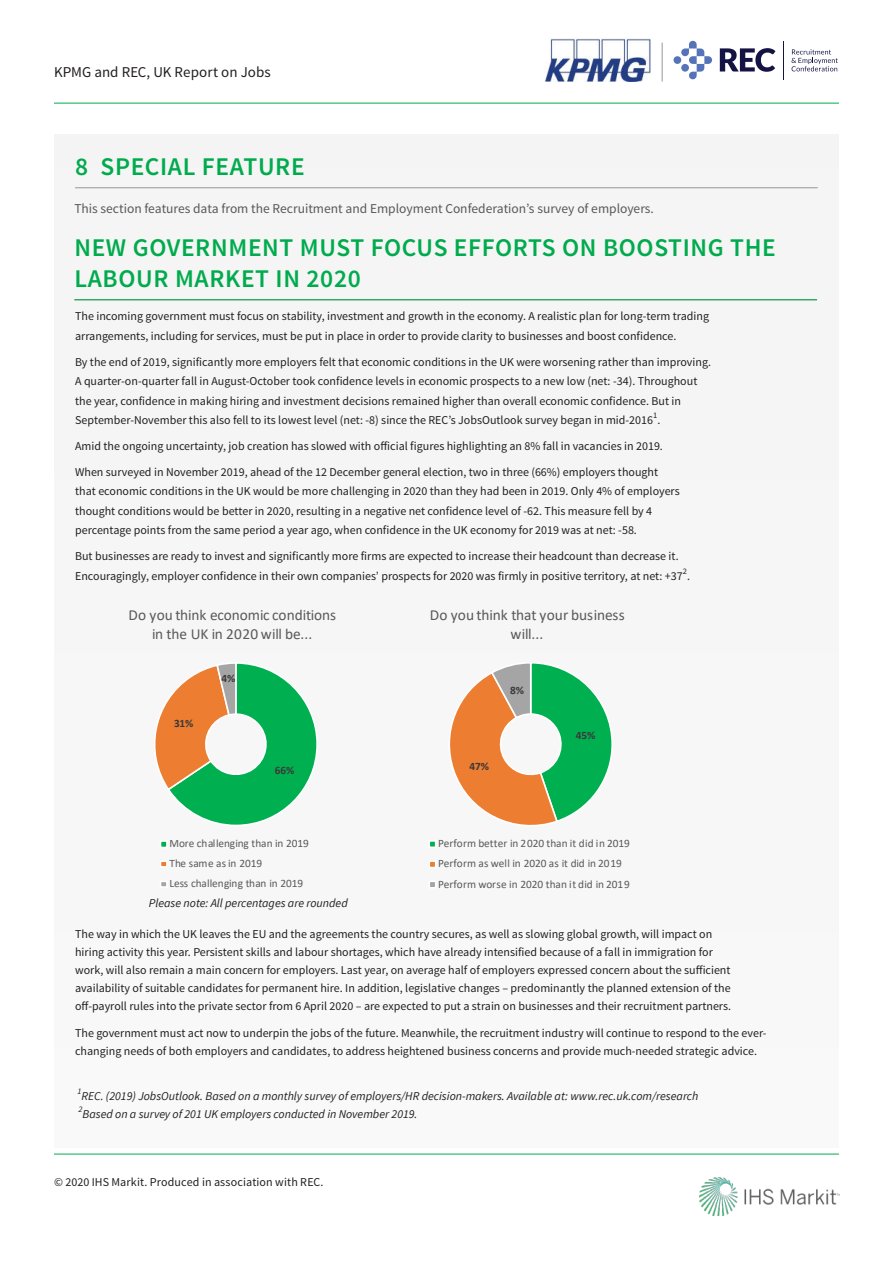
<style>
.page{position:relative;width:893px;height:1263px;background:#fff}
.page>*{position:absolute;margin:0;border:0;box-sizing:border-box;transform-origin:0 0}
.t1{font:600 25.5px/30.6px "Source Sans Pro";letter-spacing:.025em;color:#00ab4d}
.t2{font:15.3px/18.6px "Calibri";color:#595959;text-align:center}
.t3{font:15px "Source Sans Pro";letter-spacing:.005em;color:#231f20}
.t4{font:13.5px "Source Sans Pro";color:#57585a}
.t5{font:12px/19.5px "Source Sans Pro";color:#231f20}
.t6{font:italic 12px "Source Sans Pro";color:#231f20}
.t7{font:11.25px/20.1px "Calibri";letter-spacing:-.005em;color:#595959}
.t8{font:700 11.25px "Calibri";letter-spacing:-.005em;color:#3b3838}
.t9{font:8.4px "Source Sans Pro";color:#231f20}
.t10{font:italic 8.4px "Source Sans Pro";color:#231f20}
</style>
<div class="page">
<hr style="left:54px;top:103px;width:785px;height:1px;background:#00ab4d">
<img style="left:699px;top:1177px;width:141px;height:38px">
<hr style="left:54px;top:1154px;width:785px;height:1px;background:#00ab4d">
<img style="left:544px;top:38px;width:107px;height:44px">
<svg style="left:720px;top:48px;width:55px;height:24px"></svg>
<hr style="left:783px;top:41px;width:1px;height:38px;background:#141344">
<svg style="left:791px;top:49px;width:47px;height:22px"></svg>
<div style="left:673px;top:56px;width:8px;height:8px;background:#5573b8;border-radius:50%"></div>
<svg style="left:681px;top:41px;width:31px;height:38px"></svg>
<hr style="left:662px;top:43px;width:1px;height:39px;background:#939598">
<div style="left:54px;top:134px;width:785px;height:1013px;background:#f6f6f6"></div>
<hr style="left:75px;top:188px;width:743px;height:1px;background:#939598">
<hr style="left:74px;top:299px;width:743px;height:1px;background:#00ab4d">
<svg style="left:155px;top:663px;width:162px;height:162px"></svg>
<div style="left:160px;top:841px;width:7px;height:6px;background:#00b050"></div>
<div style="left:160px;top:840px;width:8px;height:8px;border:2px solid #fff"></div>
<div style="left:160px;top:861px;width:7px;height:6px;background:#ed7d31"></div>
<div style="left:160px;top:860px;width:8px;height:8px;border:2px solid #fff"></div>
<div style="left:160px;top:881px;width:7px;height:6px;background:#a5a5a5"></div>
<div style="left:160px;top:880px;width:8px;height:8px;border:2px solid #fff"></div>
<svg style="left:450px;top:663px;width:162px;height:162px"></svg>
<div style="left:429px;top:841px;width:7px;height:6px;background:#00b050"></div>
<div style="left:428px;top:840px;width:9px;height:8px;border:2px solid #fff"></div>
<div style="left:429px;top:861px;width:7px;height:6px;background:#ed7d31"></div>
<div style="left:428px;top:860px;width:9px;height:8px;border:2px solid #fff"></div>
<div style="left:429px;top:881px;width:7px;height:7px;background:#a5a5a5"></div>
<div style="left:428px;top:880px;width:9px;height:8px;border:2px solid #fff"></div>
<p class="t3" style="left:54px;top:66px;width:218px">KPMG and REC, UK Report on Jobs</p>
<h1 class="t1" style="left:75px;top:153px;width:231px">8 SPECIAL FEATURE</h1>
<p class="t4" style="left:74px;top:203px;width:581px">This section features data from the Recruitment and Employment Confederation’s survey of employers.</p>
<h1 class="t1" style="left:74px;top:235px;width:703px">NEW GOVERNMENT MUST FOCUS EFFORTS ON BOOSTING THE<br>LABOUR MARKET IN 2020</h1>
<p class="t5" style="left:75px;top:307px;width:636px">The incoming government must focus on stability, investment and growth in the economy. A realistic plan for long-term trading arrangements, including for services, must be put in place in order to provide clarity to businesses and boost confidence.</p>
<p class="t5" style="left:75px;top:353px;width:637px">By the end of 2019, significantly more employers felt that economic conditions in the UK were worsening rather than improving.<br>A quarter-on-quarter fall in August-October took confidence levels in economic prospects to a new low (net: -34). Throughout the year, confidence in making hiring and investment decisions remained higher than overall economic confidence. But in September-November this also fell to its lowest level (net: -8) since the REC’s JobsOutlook survey began in mid-2016 .</p>
<p class="t9" style="left:653px;top:412px;width:6px">1</p>
<p class="t5" style="left:75px;top:434px;width:589px;line-height:26px">Amid the ongoing uncertainty, job creation has slowed with official figures highlighting an 8% fall in vacancies in 2019.<br>When surveyed in November 2019, ahead of the 12 December general election, two in three (66%) employers thought</p>
<p class="t5" style="left:75px;top:483px;width:606px">that economic conditions in the UK would be more challenging in 2020 than they had been in 2019. Only 4% of employers thought conditions would be better in 2020, resulting in a negative net confidence level of -62. This measure fell by 4 percentage points from the same period a year ago, when confidence in the UK economy for 2019 was at net: -58.</p>
<p class="t5" style="left:75px;top:547px;width:616px">But businesses are ready to invest and significantly more firms are expected to increase their headcount than decrease it.<br>Encouragingly, employer confidence in their own companies’ prospects for 2020 was firmly in positive territory, at net: +37 .</p>
<p class="t9" style="left:683px;top:568px;width:6px">2</p>
<p class="t2" style="left:129px;top:607px;width:209px">Do you think economic conditions in the UK in 2020 will be...</p>
<p class="t8" style="left:174px;top:717px;width:21px">31%</p>
<p class="t8" style="left:221px;top:671px;width:15px">4%</p>
<p class="t8" style="left:275px;top:763px;width:21px">66%</p>
<p class="t7" style="left:169px;top:834px;width:141px">More challenging than in 2019<br>The same as in 2019<br>Less challenging than in 2019</p>
<p class="t2" style="left:430px;top:607px;width:197px">Do you think that your business will...</p>
<p class="t8" style="left:510px;top:683px;width:15px">8%</p>
<p class="t8" style="left:469px;top:760px;width:21px">47%</p>
<p class="t8" style="left:576px;top:728px;width:21px">45%</p>
<p class="t7" style="left:438px;top:834px;width:193px">Perform better in 2020 than it did in 2019<br>Perform as well in 2020 as it did in 2019<br>Perform worse in 2020 than it did in 2019</p>
<p class="t6" style="left:149px;top:898px;width:200px">Please note: All percentages are rounded</p>
<p class="t5" style="left:75px;top:926px;width:657px;line-height:18px">The way in which the UK leaves the EU and the agreements the country secures, as well as slowing global growth, will impact on hiring activity this year. Persistent skills and labour shortages, which have already intensified because of a fall in immigration for work, will also remain a main concern for employers. Last year, on average half of employers expressed concern about the sufficient availability of suitable candidates for permanent hire. In addition, legislative changes – predominantly the planned extension of the off-payroll rules into the private sector from 6 April 2020 – are expected to put a strain on businesses and their recruitment partners.</p>
<p class="t5" style="left:75px;top:1024px;width:693px;line-height:18px">The government must act now to underpin the jobs of the future. Meanwhile, the recruitment industry will continue to respond to the ever&shy;changing needs of both employers and candidates, to address heightened business concerns and provide much-needed strategic advice.</p>
<p class="t10" style="left:77px;top:1087px;width:6px">1</p>
<p class="t6" style="left:81px;top:1091px;width:618px">REC. (2019) JobsOutlook. Based on a monthly survey of employers/HR decision-makers. Available at: www.rec.uk.com/research</p>
<p class="t10" style="left:78px;top:1105px;width:6px">2</p>
<p class="t6" style="left:82px;top:1109px;width:337px">Based on a survey of 201 UK employers conducted in November 2019.</p>
<p class="t5" style="left:54px;top:1173px;width:271px">© 2020 IHS Markit. Produced in association with REC.</p>
</div>
